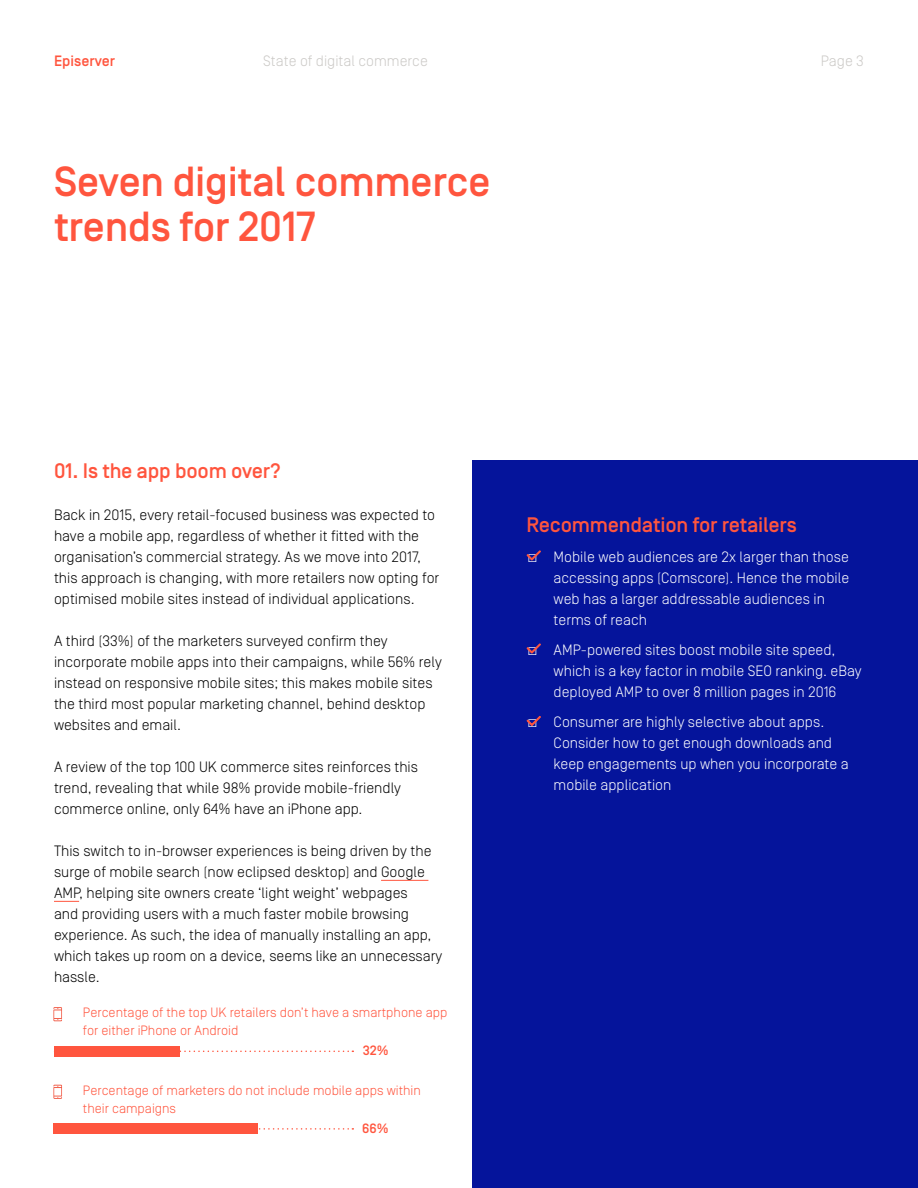
<style>
.page{position:relative;width:918px;height:1188px;background:#fff}
.page>*{position:absolute;margin:0;border:0;box-sizing:border-box;transform-origin:0 0}
.t1{font:500 42px/45px "Simplon Norm";letter-spacing:-.01em;color:#ff553e}
.t2{font:500 21px "Simplon Norm";letter-spacing:-.01em;color:#ff553e}
.t3{font:300 15px/21px "Simplon Norm";color:#000}
.t4{font:300 15px/21px "Simplon Norm";color:#fff}
.t5{font:300 15px "Simplon Norm";color:#cbc9c6}
.t6{font:500 15px "Simplon Norm";color:#ff553e}
.t7{font:300 13.5px/18px "Simplon Norm";color:#ff553e}
.t8{font:500 13.5px "Simplon Norm";color:#ff553e}
</style>
<div class="page">
<hr style="left:381px;top:880px;width:47px;height:1px;background:#ff553e">
<svg style="left:54px;top:901px;width:25px;height:1px"></svg>
<div style="left:472px;top:461px;width:446px;height:727px;background:#05149b"></div>
<svg style="left:53px;top:1007px;width:9px;height:14px"></svg>
<svg style="left:53px;top:1085px;width:9px;height:14px"></svg>
<div style="left:54px;top:1046px;width:125px;height:11px;background:#ff553e"></div>
<div style="left:54px;top:1124px;width:204px;height:10px;background:#ff553e"></div>
<svg style="left:179px;top:1051px;width:174px;height:1px"></svg>
<svg style="left:258px;top:1128px;width:95px;height:2px"></svg>
<svg style="left:526px;top:716px;width:15px;height:10px"></svg>
<svg style="left:526px;top:643px;width:15px;height:11px"></svg>
<svg style="left:526px;top:550px;width:15px;height:11px"></svg>
<p class="t6" style="left:54px;top:53px;width:63px">Episerver</p>
<p class="t5" style="left:263px;top:53px;width:166px">State of digital commerce</p>
<p class="t5" style="left:821px;top:53px;width:45px">Page 3</p>
<h1 class="t1" style="left:54px;top:161px;width:438px">Seven digital commerce trends for 2017</h1>
<h2 class="t2" style="left:54px;top:459px;width:228px">01. Is the app boom over?</h2>
<p class="t3" style="left:54px;top:504px;width:387px">Back in 2015, every retail-focused business was expected to have a mobile app, regardless of whether it fitted with the organisation’s commercial strategy. As we move into 2017, this approach is changing, with more retailers now opting for optimised mobile sites instead of individual applications.</p>
<p class="t3" style="left:54px;top:630px;width:389px">A third (33%) of the marketers surveyed confirm they incorporate mobile apps into their campaigns, while 56% rely instead on responsive mobile sites; this makes mobile sites the third most popular marketing channel, behind desktop websites and email.</p>
<p class="t3" style="left:54px;top:756px;width:366px">A review of the top 100 UK commerce sites reinforces this trend, revealing that while 98% provide mobile-friendly commerce online, only 64% have an iPhone app.</p>
<p class="t3" style="left:54px;top:840px;width:390px">This switch to in-browser experiences is being driven by the surge of mobile search (now eclipsed desktop) and Google AMP, helping site owners create ‘light weight’ webpages<br>and providing users with a much faster mobile browsing experience. As such, the idea of manually installing an app, which takes up room on a device, seems like an unnecessary hassle.</p>
<p class="t7" style="left:83px;top:1004px;width:366px">Percentage of the top UK retailers don’t have a smartphone app for either iPhone or Android</p>
<p class="t8" style="left:363px;top:1043px;width:27px">32%</p>
<p class="t7" style="left:83px;top:1081px;width:339px">Percentage of marketers do not include mobile apps within their campaigns</p>
<p class="t8" style="left:362px;top:1121px;width:28px">66%</p>
<h2 class="t2" style="left:527px;top:513px;width:272px">Recommendation for retailers</h2>
<p class="t4" style="left:554px;top:546px;width:297px;text-indent:-27px">□ Mobile web audiences are 2x larger than those accessing apps (Comscore). Hence the mobile web has a larger addressable audiences in terms of reach</p>
<p class="t4" style="left:554px;top:639px;width:310px;text-indent:-27px">□ AMP-powered sites boost mobile site speed, which is a key factor in mobile SEO ranking. eBay deployed AMP to over 8 million pages in 2016</p>
<p class="t4" style="left:554px;top:711px;width:297px;text-indent:-27px">□ Consumer are highly selective about apps.<br>Consider how to get enough downloads and keep engagements up when you incorporate a mobile application</p>
</div>
